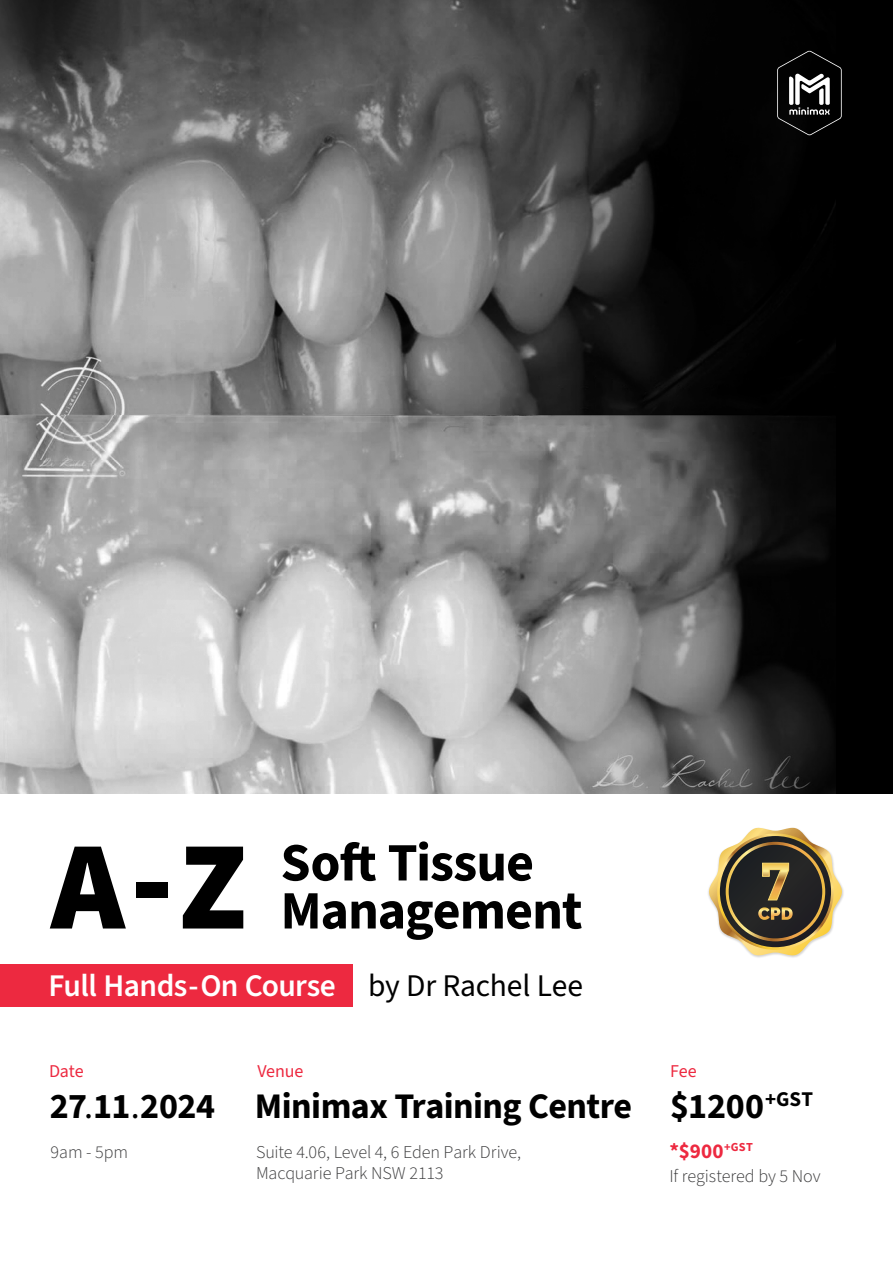
<style>
.page{position:relative;width:893px;height:1263px;background:#fff}
.page>*{position:absolute;margin:0;border:0;box-sizing:border-box;transform-origin:0 0}
.t1{font:900 126px "Source Sans 3";color:#000}
.t2{font:700 54px/48px "Source Sans 3";letter-spacing:-.02em;color:#000}
.t3{font:700 36px "Source Sans 3";letter-spacing:-.015em;color:#000}
.t4{font:600 31.5px "Source Sans 3";letter-spacing:-.02em;color:#fff}
.t5{font:31.5px "Source Sans 3";letter-spacing:-.005em;color:#000}
.t6{font:700 21px "Source Sans 3";color:#ed2940}
.t7{font:300 18px/21px "Source Sans 3";letter-spacing:-.01em;color:#3e3e3f}
.t8{font:18px "Source Sans 3";letter-spacing:-.01em;color:#ed2940}
.s1{font-weight:400}
</style>
<div class="page">
<img style="left:0;top:0;width:893px;height:794px">
<svg style="left:709px;top:827px;width:133px;height:130px"></svg>
<div style="left:0;top:964px;width:353px;height:43px;background:#ed2940"></div>
<svg style="left:777px;top:51px;width:65px;height:84px;background:#2f2f2f"></svg>
<h2 class="t2" style="left:280px;top:838px;width:303px">Soft Tissue<br>Management</h2>
<h3 class="t4" style="left:48px;top:965px;width:289px">Full Hands-On Course</h3>
<h1 class="t1" style="left:51px;top:802px;width:198px">A-Z</h1>
<h3 class="t5" style="left:368px;top:966px;width:216px">by Dr Rachel Lee</h3>
<p class="t8" style="left:49px;top:1060px;width:36px">Date</p>
<p class="t8" style="left:257px;top:1060px;width:48px">Venue</p>
<h3 class="t3" style="left:50px;top:1082px;width:167px">27<span class="s1">.</span>11<span class="s1">.</span>2024</h3>
<h3 class="t3" style="left:255px;top:1082px;width:379px">Minimax Training Centre</h3>
<p class="t7" style="left:51px;top:1142px;width:79px">9am - 5pm</p>
<p class="t7" style="left:256px;top:1142px;width:266px">Suite 4.06, Level 4, 6 Eden Park Drive,<br>Macquarie Park NSW 2113</p>
<p class="t8" style="left:670px;top:1060px;width:28px">Fee</p>
<h3 class="t3" style="left:670px;top:1082px;width:144px">$1200<sup>+GST</sup></h3>
<p class="t6" style="left:669px;top:1137px;width:85px">*$900<sup>+GST</sup></p>
<p class="t7" style="left:669px;top:1166px;width:153px">If registered by 5 Nov</p>
</div>
